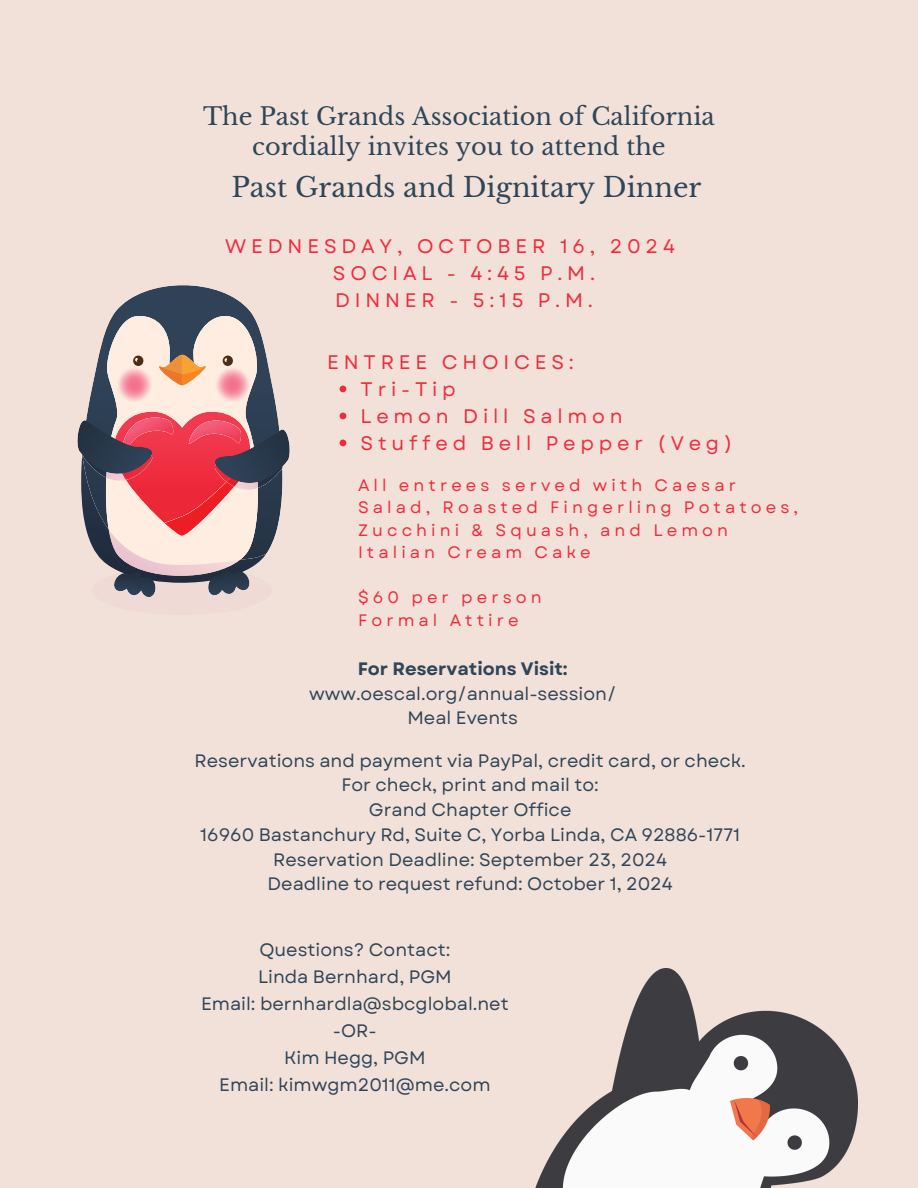
<style>
.page{position:relative;width:918px;height:1188px;background:#f2e1d8}
.page>*{position:absolute;margin:0;border:0;box-sizing:border-box;transform-origin:0 0}
.t1{font:27px "Libre Baskerville";color:#2f4659}
.t2{font:24px/30.3px "Libre Baskerville";color:#2f4659;text-align:center}
.t3{font:19.65px/27px "Garet";letter-spacing:.245em;color:#ef2c3e}
.t4{font:18px/24.8px "Garet";color:#2f4659;text-align:center}
.t5{font:16.65px/22.5px "Garet";letter-spacing:.245em;color:#ef2c3e}
.s1{font-weight:700}
</style>
<div class="page">
<div style="left:92px;top:566px;width:180px;height:49px;background:#f0dad6;border-radius:50%"></div>
<svg style="left:145px;top:285px;width:76px;height:7px"></svg>
<img style="left:262px;top:436px;width:20px;height:52px">
<svg style="left:272px;top:430px;width:16px;height:38px"></svg>
<svg style="left:77px;top:315px;width:185px;height:282px"></svg>
<img style="left:536px;top:969px;width:322px;height:219px">
<svg style="left:340px;top:386px;width:6px;height:6px"></svg>
<svg style="left:340px;top:413px;width:6px;height:6px"></svg>
<svg style="left:340px;top:440px;width:6px;height:6px"></svg>
<p class="t2" style="left:203px;top:101px;width:513px">The Past Grands Association of California cordially invites you to attend the</p>
<h3 class="t1" style="left:231px;top:171px;width:472px">Past Grands and Dignitary Dinner</h3>
<p class="t3" style="left:333px;top:233px;width:343px;text-indent:-108px">WEDNESDAY, OCTOBER 16, 2024<br>SOCIAL - 4:45 P.M.<br>DINNER - 5:15 P.M.</p>
<p class="t3" style="left:361px;top:348px;width:373px;text-indent:-33px">ENTREE CHOICES:<br>Tri-Tip<br>Lemon Dill Salmon<br>Stuffed Bell Pepper (Veg)</p>
<h4 class="t5" style="left:358px;top:474px;width:442px">All entrees served with Caesar<br>Salad, Roasted Fingerling Potatoes,<br>Zucchini &amp; Squash, and Lemon<br>Italian Cream Cake</h4>
<h4 class="t5" style="left:358px;top:586px;width:185px">$60 per person</h4>
<h4 class="t5" style="left:358px;top:609px;width:162px">Formal Attire</h4>
<p class="t4" style="left:309px;top:656px;width:309px"><span class="s1">For Reservations Visit: </span>www.oescal.org/annual-session/<br>Meal Events</p>
<p class="t4" style="left:195px;top:748px;width:553px">Reservations and payment via PayPal, credit card, or check.<br>For check, print and mail to:<br>Grand Chapter Office<br>16960 Bastanchury Rd, Suite C, Yorba Linda, CA 92886-1771<br>Reservation Deadline: September 23, 2024<br>Deadline to request refund: October 1, 2024</p>
<h1 class="t4" style="left:201px;top:936px;width:309px;line-height:27px">Questions? Contact:<br>Linda Bernhard, PGM<br>Email: bernhardla@sbcglobal.net -OR-<br>Kim Hegg, PGM<br>Email: kimwgm2011@me.com</h1>
</div>
